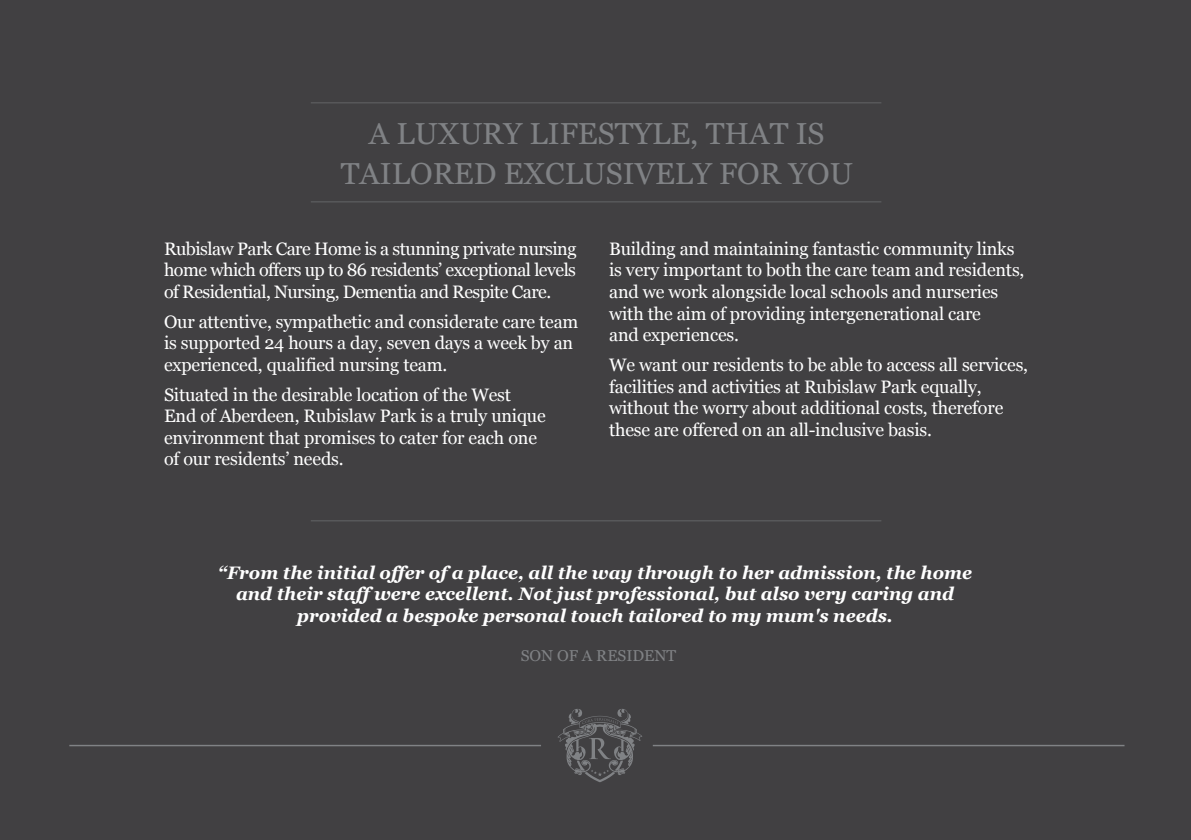
<style>
.page{position:relative;width:1191px;height:840px;background:#fff}
.page>*{position:absolute;margin:0;border:0;box-sizing:border-box;transform-origin:0 0}
.t1{font:30.4px/40.4px "Georgia";color:#808285;text-align:center}
.t2{font:18px/21.6px "Georgia";letter-spacing:-.01em;color:#fff}
.t3{font:italic 700 18px/21.6px "Georgia";color:#fff;text-align:center}
.t4{font:15.8px "Georgia";color:#808285}
</style>
<div class="page">
<div style="left:0;top:0;width:1191px;height:839px;background:#414042"></div>
<svg style="left:558px;top:709px;width:84px;height:72px"></svg>
<hr style="left:311px;top:519px;width:570px;height:2px;background:#58595b">
<hr style="left:311px;top:201px;width:570px;height:1px;background:#58595b">
<hr style="left:311px;top:102px;width:570px;height:1px;background:#58595b">
<hr style="left:69px;top:744px;width:472px;height:1px;background:#808285">
<hr style="left:653px;top:744px;width:471px;height:1px;background:#808285">
<h1 class="t1" style="left:341px;top:112px;width:513px">A LUXURY LIFESTYLE, THAT IS<br>TAILORED EXCLUSIVELY FOR YOU</h1>
<p class="t2" style="left:164px;top:237px;width:414px;text-align:justify">Rubislaw Park Care Home is a stunning private nursing home which offers up to 86 residents’ exceptional levels of Residential, Nursing, Dementia and Respite Care.</p>
<p class="t2" style="left:164px;top:310px;width:416px">Our attentive, sympathetic and considerate care team is supported 24 hours a day, seven days a week by an experienced, qualified nursing team.</p>
<p class="t2" style="left:164px;top:382px;width:383px">Situated in the desirable location of the West End of Aberdeen, Rubislaw Park is a truly unique environment that promises to cater for each one of our residents’ needs.</p>
<p class="t2" style="left:609px;top:237px;width:417px">Building and maintaining fantastic community links is very important to both the care team and residents, and we work alongside local schools and nurseries with the aim of providing intergenerational care<br>and experiences.</p>
<p class="t2" style="left:609px;top:353px;width:420px">We want our residents to be able to access all services, facilities and activities at Rubislaw Park equally, without the worry about additional costs, therefore these are offered on an all-inclusive basis.</p>
<p class="t3" style="left:218px;top:560px;width:756px">“From the initial offer of a place, all the way through to her admission, the home and their staff were excellent. Not just professional, but also very caring and provided a bespoke personal touch tailored to my mum's needs.</p>
<p class="t4" style="left:521px;top:643px;width:157px">SON OF A RESIDENT</p>
</div>
